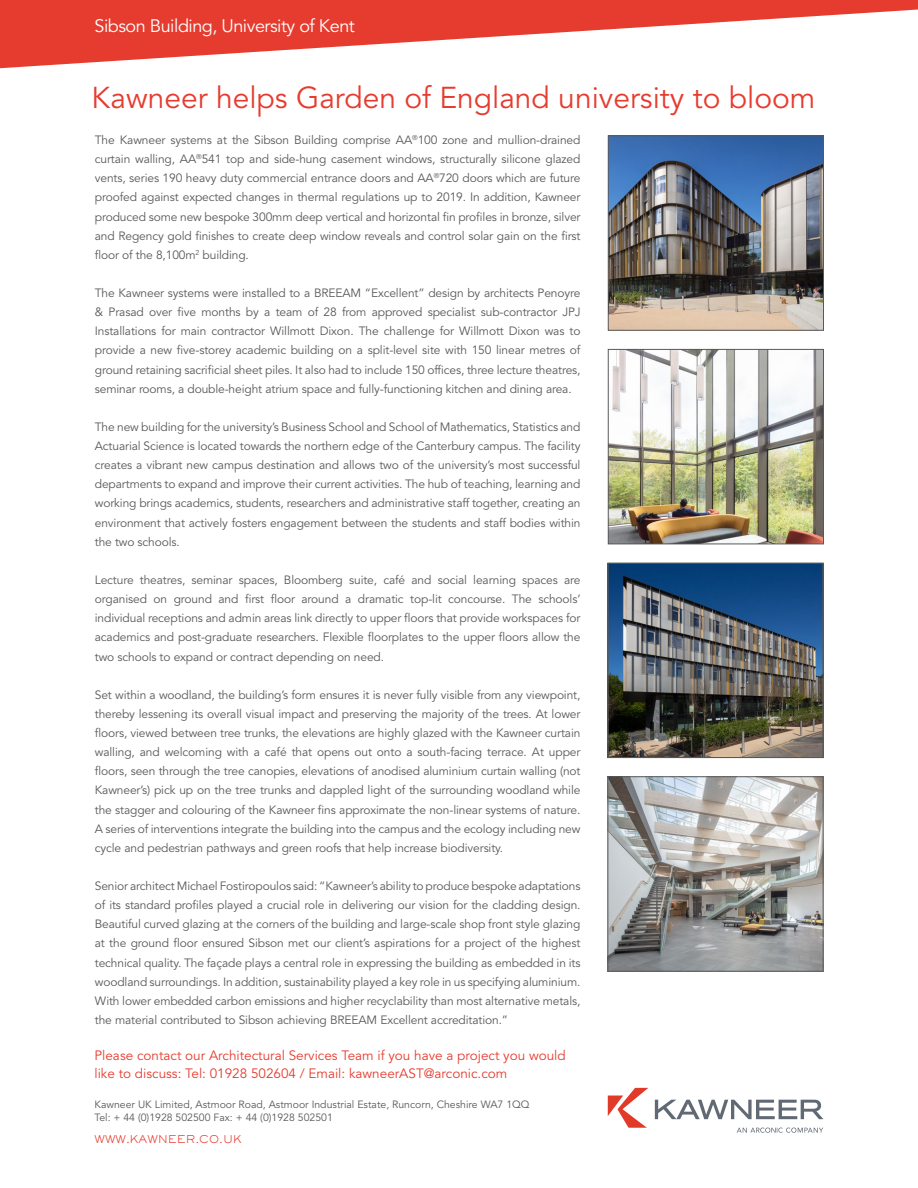
<style>
.page{position:relative;width:918px;height:1188px;background:#fff}
.page>*{position:absolute;margin:0;border:0;box-sizing:border-box;transform-origin:0 0}
.t1{font:30px "Avenir LT Std";color:#e63c2f}
.t2{font:18px "Avenir LT Std";letter-spacing:-.025em;color:#fff}
.t3{font:13.5px/18px "Avenir LT Std";color:#e63c2f}
.t4{font:12px/19.2px "Avenir LT Std";letter-spacing:-.01em;color:#58595b;text-align:justify}
.t5{font:10.5px/12.6px "Avenir LT Std";color:#58595b}
.t6{font:10.5px "Sackers Gothic Light AT";color:#e63c2f}
</style>
<div class="page">
<svg style="left:0;top:0;width:918px;height:68px;fill:#e63c2f"></svg>
<img style="left:610px;top:351px;width:212px;height:191px">
<div style="left:608px;top:349px;width:216px;height:195px;border:1px solid #58595b"></div>
<img style="left:610px;top:778px;width:212px;height:192px">
<div style="left:608px;top:776px;width:216px;height:196px;border:1px solid #58595b"></div>
<img style="left:610px;top:137px;width:212px;height:192px">
<div style="left:608px;top:135px;width:216px;height:196px;border:1px solid #58595b"></div>
<svg style="left:608px;top:1088px;width:40px;height:40px"></svg>
<svg style="left:655px;top:1100px;width:168px;height:19px"></svg>
<svg style="left:737px;top:1128px;width:86px;height:5px"></svg>
<img style="left:610px;top:565px;width:211px;height:191px">
<div style="left:608px;top:563px;width:216px;height:195px;border:1px solid #58595b"></div>
<h2 class="t2" style="left:94px;top:16px;width:262px">Sibson Building, University of Kent</h2>
<h1 class="t1" style="left:92px;top:80px;width:725px">Kawneer helps Garden of England university to bloom</h1>
<p class="t4" style="left:95px;top:131px;width:487px">The Kawneer systems at the Sibson Building comprise AA<sup>®</sup>100 zone and mullion-drained curtain walling, AA<sup>®</sup>541 top and side-hung casement windows, structurally silicone glazed vents, series 190 heavy duty commercial entrance doors and AA<sup>®</sup>720 doors which are future proofed against expected changes in thermal regulations up to 2019. In addition, Kawneer produced some new bespoke 300mm deep vertical and horizontal fin profiles in bronze, silver and Regency gold finishes to create deep window reveals and control solar gain on the first floor of the 8,100m<sup>2</sup> building.</p>
<p class="t4" style="left:95px;top:284px;width:487px">The Kawneer systems were installed to a BREEAM “Excellent” design by architects Penoyre &amp; Prasad over five months by a team of 28 from approved specialist sub-contractor JPJ Installations for main contractor Willmott Dixon. The challenge for Willmott Dixon was to provide a new five-storey academic building on a split-level site with 150 linear metres of ground retaining sacrificial sheet piles. It also had to include 150 offices, three lecture theatres, seminar rooms, a double-height atrium space and fully-functioning kitchen and dining area.</p>
<p class="t4" style="left:95px;top:418px;width:487px">The new building for the university’s Business School and School of Mathematics, Statistics and Actuarial Science is located towards the northern edge of the Canterbury campus. The facility creates a vibrant new campus destination and allows two of the university’s most successful departments to expand and improve their current activities. The hub of teaching, learning and working brings academics, students, researchers and administrative staff together, creating an environment that actively fosters engagement between the students and staff bodies within the two schools.</p>
<p class="t4" style="left:95px;top:571px;width:487px">Lecture theatres, seminar spaces, Bloomberg suite, café and social learning spaces are organised on ground and first floor around a dramatic top-lit concourse. The schools’ individual receptions and admin areas link directly to upper floors that provide workspaces for academics and post-graduate researchers. Flexible floorplates to the upper floors allow the two schools to expand or contract depending on need.</p>
<p class="t4" style="left:95px;top:685px;width:487px">Set within a woodland, the building’s form ensures it is never fully visible from any viewpoint, thereby lessening its overall visual impact and preserving the majority of the trees. At lower floors, viewed between tree trunks, the elevations are highly glazed with the Kawneer curtain walling, and welcoming with a café that opens out onto a south-facing terrace. At upper floors, seen through the tree canopies, elevations of anodised aluminium curtain walling (not Kawneer’s) pick up on the tree trunks and dappled light of the surrounding woodland while the stagger and colouring of the Kawneer fins approximate the non-linear systems of nature.<br>A series of interventions integrate the building into the campus and the ecology including new cycle and pedestrian pathways and green roofs that help increase biodiversity.</p>
<p class="t4" style="left:95px;top:877px;width:487px">Senior architect Michael Fostiropoulos said: “Kawneer’s ability to produce bespoke adaptations of its standard profiles played a crucial role in delivering our vision for the cladding design.<br>Beautiful curved glazing at the corners of the building and large-scale shop front style glazing at the ground floor ensured Sibson met our client’s aspirations for a project of the highest technical quality. The façade plays a central role in expressing the building as embedded in its woodland surroundings. In addition, sustainability played a key role in us specifying aluminium.<br>With lower embedded carbon emissions and higher recyclability than most alternative metals, the material contributed to Sibson achieving BREEAM Excellent accreditation.”</p>
<p class="t3" style="left:94px;top:1047px;width:473px">Please contact our Architectural Services Team if you have a project you would like to discuss: Tel: 01928 502604 / Email: kawneerAST@arconic.com</p>
<p class="t5" style="left:94px;top:1099px;width:437px">Kawneer UK Limited, Astmoor Road, Astmoor Industrial Estate, Runcorn, Cheshire WA7 1QQ<br>Tel: + 44 (0)1928 502500 Fax: + 44 (0)1928 502501</p>
<p class="t6" style="left:94px;top:1132px;width:149px">WWW.KAWNEER.CO.UK</p>
</div>
